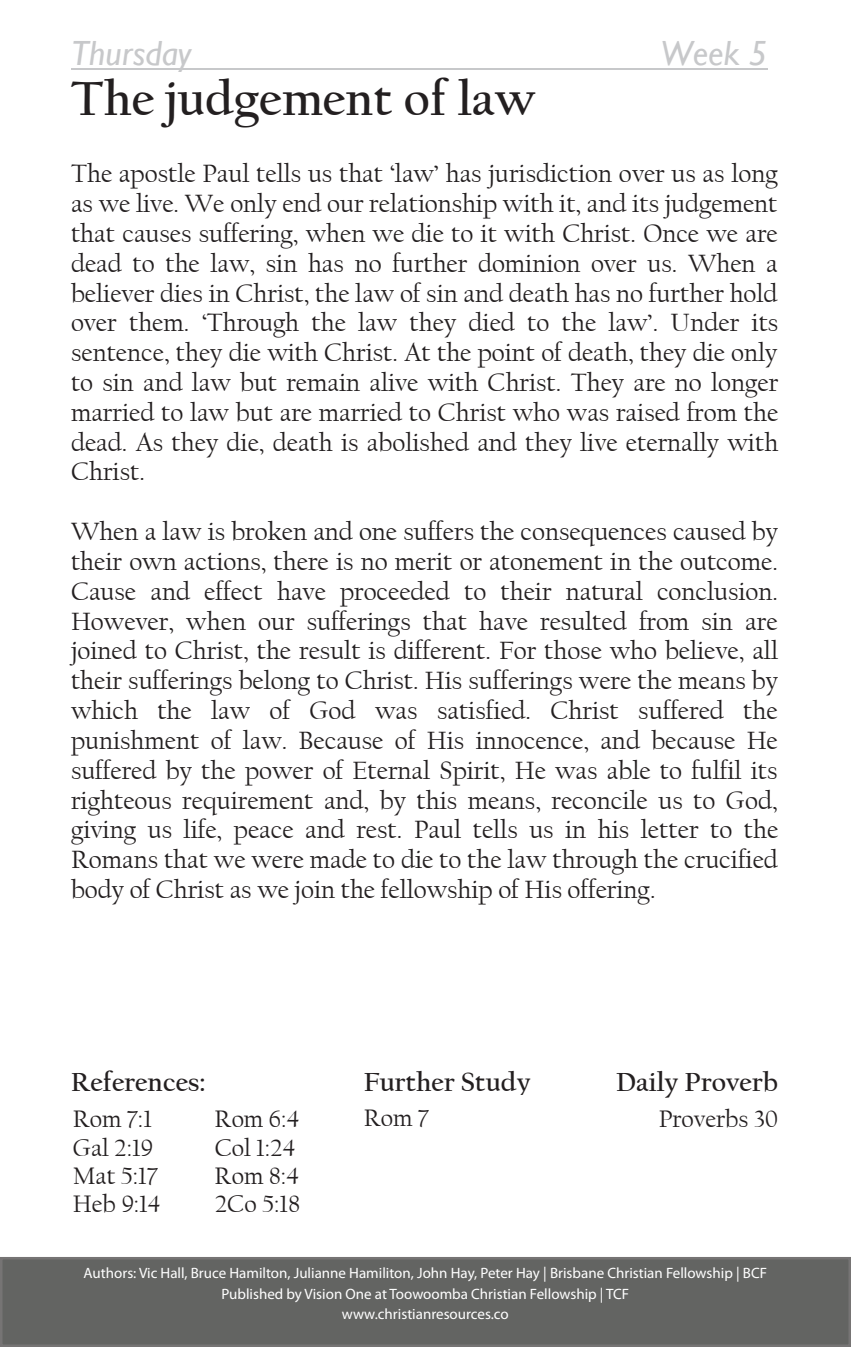
<style>
.page{position:relative;width:851px;height:1347px;background:#fff}
.page>*{position:absolute;margin:0;border:0;box-sizing:border-box;transform-origin:0 0}
.t1{font:700 50px "Californian FB";color:#231f20}
.t2{font:italic 35px "Gill Sans";color:#c7c8ca}
.t3{font:700 27.5px "Californian FB";color:#231f20}
.t4{font:26.25px/29.8px "Californian FB";color:#231f20;text-align:justify}
.t5{font:25px "Californian FB";color:#231f20}
.t6{font:15px/20px "Myriad Pro";color:#fff;text-align:center}
</style>
<div class="page">
<svg style="left:850px;top:1257px;width:1px;height:89px"></svg>
<div style="left:1px;top:1258px;width:848px;height:87px;background:#636462"></div>
<hr style="left:71px;top:68px;width:696px;height:2px;background:#c7c8ca">
<h2 class="t2" style="left:71px;top:33px;width:121px">Thursday</h2>
<h2 class="t2" style="left:660px;top:33px;width:108px">Week 5</h2>
<h1 class="t1" style="left:71px;top:70px;width:466px">The judgement of law</h1>
<p class="t4" style="left:71px;top:159px;width:708px">The apostle Paul tells us that ‘law’ has jurisdiction over us as long as we live. We only end our relationship with it, and its judgement that causes suffering, when we die to it with Christ. Once we are dead to the law, sin has no further dominion over us. When a believer dies in Christ, the law of sin and death has no further hold over them. ‘Through the law they died to the law’. Under its sentence, they die with Christ. At the point of death, they die only to sin and law but remain alive with Christ. They are no longer married to law but are married to Christ who was raised from the dead. As they die, death is abolished and they live eternally with Christ.</p>
<p class="t4" style="left:71px;top:517px;width:708px">When a law is broken and one suffers the consequences caused by their own actions, there is no merit or atonement in the outcome.<br>Cause and effect have proceeded to their natural conclusion.<br>However, when our sufferings that have resulted from sin are joined to Christ, the result is different. For those who believe, all their sufferings belong to Christ. His sufferings were the means by which the law of God was satisfied. Christ suffered the punishment of law. Because of His innocence, and because He suffered by the power of Eternal Spirit, He was able to fulfil its righteous requirement and, by this means, reconcile us to God, giving us life, peace and rest. Paul tells us in his letter to the Romans that we were made to die to the law through the crucified body of Christ as we join the fellowship of His offering.</p>
<p class="t3" style="left:71px;top:1066px;width:136px">References:</p>
<p class="t3" style="left:363px;top:1066px;width:168px">Further Study</p>
<p class="t3" style="left:616px;top:1066px;width:163px">Daily Proverb</p>
<p class="t5" style="left:73px;top:1105px;width:80px">Rom 7:1</p>
<p class="t5" style="left:214px;top:1105px;width:87px">Rom 6:4</p>
<p class="t5" style="left:363px;top:1104px;width:67px">Rom 7</p>
<p class="t5" style="left:73px;top:1133px;width:82px">Gal 2:19</p>
<p class="t5" style="left:215px;top:1133px;width:83px">Col 1:24</p>
<p class="t5" style="left:73px;top:1162px;width:86px">Mat 5:17</p>
<p class="t5" style="left:214px;top:1162px;width:86px">Rom 8:4</p>
<p class="t5" style="left:73px;top:1190px;width:90px">Heb 9:14</p>
<p class="t5" style="left:215px;top:1190px;width:87px">2Co 5:18</p>
<p class="t5" style="left:658px;top:1105px;width:121px">Proverbs 30</p>
<p class="t6" style="left:84px;top:1263px;width:684px">Authors: Vic Hall, Bruce Hamilton, Julianne Hamiliton, John Hay, Peter Hay | Brisbane Christian Fellowship | BCF<br>Published by Vision One at Toowoomba Christian Fellowship | TCF<br>www.christianresources.co</p>
</div>
